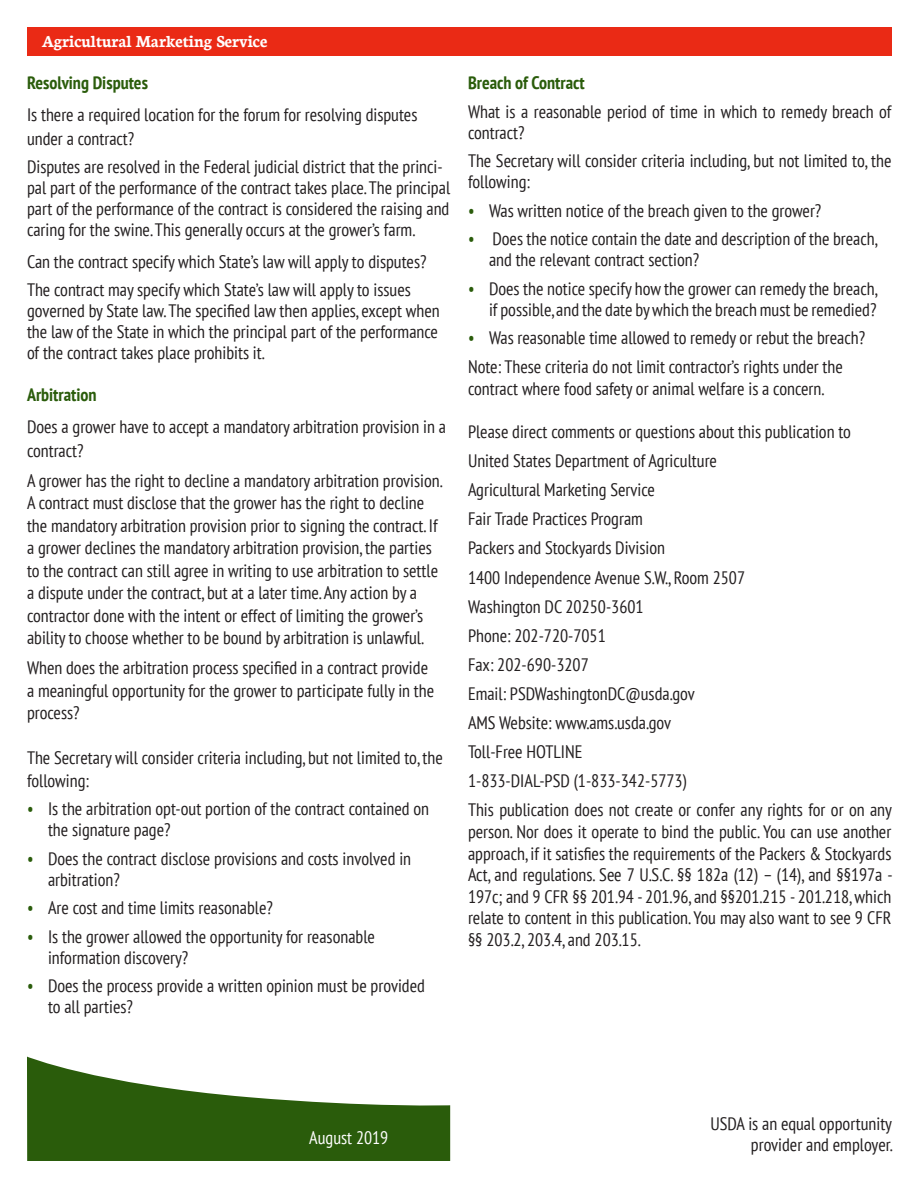
<style>
.page{position:relative;width:918px;height:1188px;background:#fff}
.page>*{position:absolute;margin:0;border:0;box-sizing:border-box;transform-origin:0 0}
.Section_Text{font:condensed 18px/21px "PT Sans";color:#231f20}
.Section_Text-2{font:700 condensed 18px "PT Sans";color:#2a5c0b}
.t1{font:700 18px "Neuton";color:#fff}
.t2{font:condensed 18px "PT Sans";color:#fff}
.s1{color:#2a5c0b}
</style>
<div class="page">
<div style="left:27px;top:27px;width:864px;height:28px;background:#ea2a15"></div>
<svg style="left:27px;top:1057px;width:423px;height:104px;fill:#2a5c0b"></svg>
<p class="t1" style="left:42px;top:30px;width:227px">Agricultural Marketing Service</p>
<p class="Section_Text-2" style="left:27px;top:71px;width:122px">Resolving Disputes</p>
<p class="Section_Text" style="left:27px;top:102px;width:392px;line-height:24px">Is there a required location for the forum for resolving disputes under a contract?</p>
<p class="Section_Text" style="left:27px;top:156px;width:425px">Disputes are resolved in the Federal judicial district that the princi&shy;pal part of the performance of the contract takes place. The principal part of the performance of the contract is considered the raising and caring for the swine. This generally occurs at the grower’s farm.</p>
<p class="Section_Text" style="left:27px;top:250px;width:401px">Can the contract specify which State’s law will apply to disputes?</p>
<p class="Section_Text" style="left:27px;top:279px;width:414px">The contract may specify which State’s law will apply to issues governed by State law. The specified law then applies, except when the law of the State in which the principal part of the performance of the contract takes place prohibits it.</p>
<p class="Section_Text-2" style="left:27px;top:383px;width:71px">Arbitration</p>
<p class="Section_Text" style="left:27px;top:414px;width:420px;line-height:24px">Does a grower have to accept a mandatory arbitration provision in a contract?</p>
<p class="Section_Text" style="left:27px;top:469px;width:417px;line-height:22.5px">A grower has the right to decline a mandatory arbitration provision.<br>A contract must disclose that the grower has the right to decline the mandatory arbitration provision prior to signing the contract. If a grower declines the mandatory arbitration provision, the parties to the contract can still agree in writing to use arbitration to settle a dispute under the contract, but at a later time. Any action by a contractor done with the intent or effect of limiting the grower’s ability to choose whether to be bound by arbitration is unlawful.</p>
<p class="Section_Text" style="left:27px;top:656px;width:409px;line-height:22.5px">When does the arbitration process specified in a contract provide a meaningful opportunity for the grower to participate fully in the process?</p>
<p class="Section_Text" style="left:27px;top:746px;width:417px;line-height:22.5px">The Secretary will consider criteria including, but not limited to, the following:</p>
<p class="Section_Text" style="left:48px;top:798px;width:383px;text-indent:-21px"><span class="s1">•</span> Is the arbitration opt-out portion of the contract contained on the signature page?</p>
<p class="Section_Text" style="left:48px;top:847px;width:365px;text-indent:-21px"><span class="s1">•</span> Does the contract disclose provisions and costs involved in arbitration?</p>
<p class="Section_Text" style="left:27px;top:897px;width:247px"><span class="s1">•</span> Are cost and time limits reasonable?</p>
<p class="Section_Text" style="left:48px;top:925px;width:329px;text-indent:-21px"><span class="s1">•</span> Is the grower allowed the opportunity for reasonable information discovery?</p>
<p class="Section_Text" style="left:48px;top:975px;width:378px;text-indent:-21px"><span class="s1">•</span> Does the process provide a written opinion must be provided to all parties?</p>
<p class="Section_Text-2" style="left:468px;top:71px;width:118px">Breach of Contract</p>
<p class="Section_Text" style="left:468px;top:100px;width:425px">What is a reasonable period of time in which to remedy breach of contract?</p>
<p class="Section_Text" style="left:468px;top:150px;width:425px">The Secretary will consider criteria including, but not limited to, the following:</p>
<p class="Section_Text" style="left:468px;top:199px;width:355px"><span class="s1">•</span> Was written notice of the breach given to the grower?</p>
<p class="Section_Text" style="left:489px;top:228px;width:390px;text-indent:-21px"><span class="s1">•</span> Does the notice contain the date and description of the breach, and the relevant contract section?</p>
<p class="Section_Text" style="left:468px;top:277px;width:411px;text-align:right"><span class="s1">•</span> Does the notice specify how the grower can remedy the breach, if possible, and the date by which the breach must be remedied?</p>
<p class="Section_Text" style="left:468px;top:327px;width:399px"><span class="s1">•</span> Was reasonable time allowed to remedy or rebut the breach?</p>
<p class="Section_Text" style="left:468px;top:356px;width:376px;line-height:21.6px">Note: These criteria do not limit contractor’s rights under the contract where food safety or animal welfare is a concern.</p>
<p class="Section_Text" style="left:468px;top:421px;width:385px">Please direct comments or questions about this publication to</p>
<p class="Section_Text" style="left:468px;top:450px;width:251px">United States Department of Agriculture</p>
<p class="Section_Text" style="left:468px;top:479px;width:188px">Agricultural Marketing Service</p>
<p class="Section_Text" style="left:468px;top:508px;width:176px">Fair Trade Practices Program</p>
<p class="Section_Text" style="left:468px;top:537px;width:199px">Packers and Stockyards Division</p>
<p class="Section_Text" style="left:468px;top:566px;width:279px">1400 Independence Avenue S.W., Room 2507</p>
<p class="Section_Text" style="left:468px;top:595px;width:177px">Washington DC 20250-3601</p>
<p class="Section_Text" style="left:468px;top:624px;width:139px">Phone: 202-720-7051</p>
<p class="Section_Text" style="left:468px;top:654px;width:122px">Fax: 202-690-3207</p>
<p class="Section_Text" style="left:468px;top:683px;width:228px">Email: PSDWashingtonDC@usda.gov</p>
<p class="Section_Text" style="left:468px;top:712px;width:205px">AMS Website: www.ams.usda.gov</p>
<p class="Section_Text" style="left:468px;top:741px;width:116px">Toll-Free HOTLINE</p>
<p class="Section_Text" style="left:468px;top:770px;width:220px">1-833-DIAL-PSD (1-833-342-5773)</p>
<p class="Section_Text" style="left:468px;top:799px;width:426px;line-height:21.6px;text-align:justify">This publication does not create or confer any rights for or on any person. Nor does it operate to bind the public. You can use another approach, if it satisfies the requirements of the Packers &amp; Stockyards Act, and regulations. See 7 U.S.C. §§ 182a (12) – (14), and §§197a - 197c; and 9 CFR §§ 201.94 - 201.96, and §§201.215 - 201.218, which relate to content in this publication. You may also want to see 9 CFR §§ 203.2, 203.4, and 203.15.</p>
<p class="t2" style="left:309px;top:1126px;width:81px">August 2019</p>
<p class="Section_Text" style="left:710px;top:1113px;width:184px;text-align:right">USDA is an equal opportunity provider and employer.</p>
</div>
